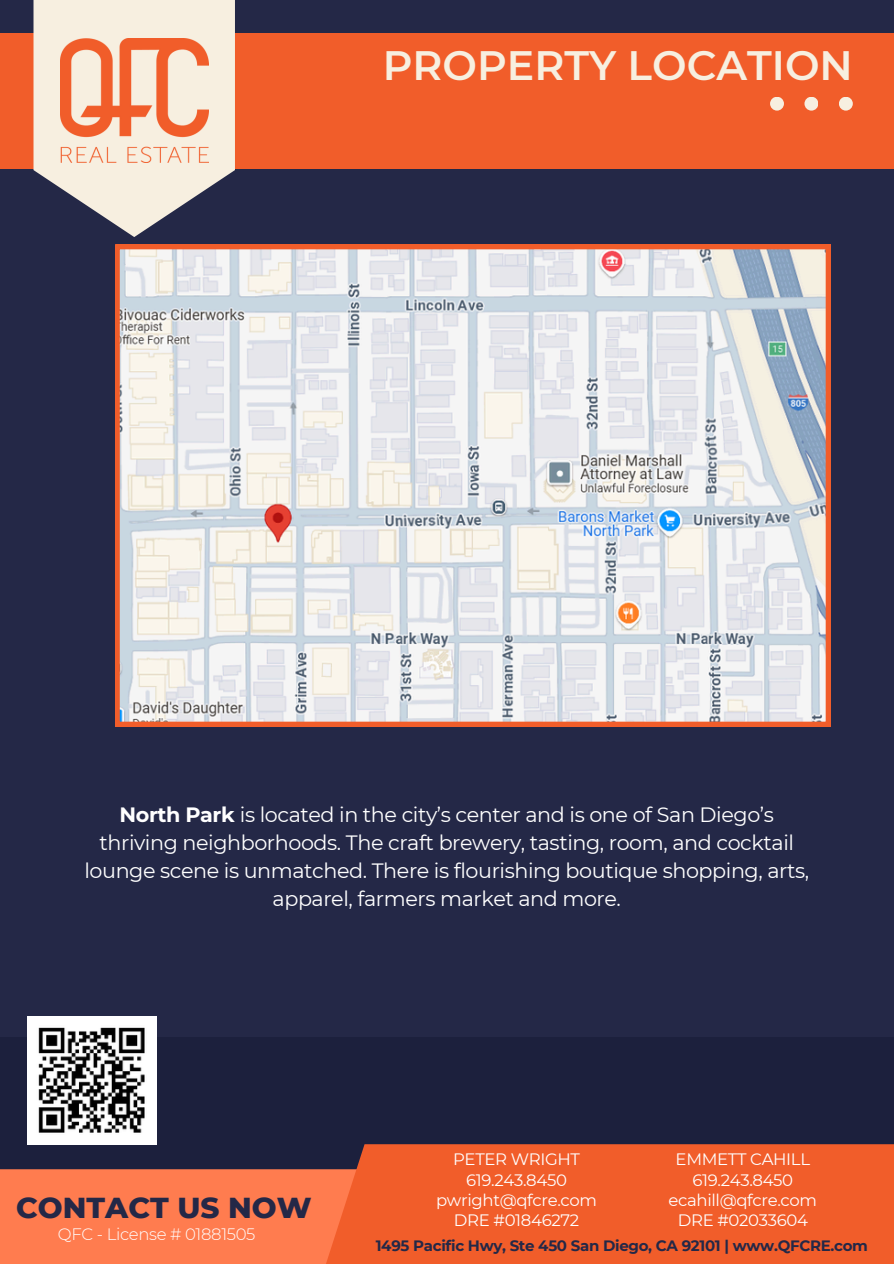
<style>
.page{position:relative;width:894px;height:1264px;background:#fff}
.page>*{position:absolute;margin:0;border:0;box-sizing:border-box;transform-origin:0 0}
.t1{font:600 40.95px "Montserrat";color:#f7efe0}
.t2{font:800 29.4px "Montserrat";color:#242847}
.t3{font:20.7px/28.2px "Montserrat";letter-spacing:-.02em;color:#fff;text-align:center}
.t4{font:16.5px/20.2px "Montserrat";letter-spacing:-.02em;color:#fff;text-align:center}
.t5{font:300 16.5px "Montserrat";letter-spacing:-.02em;color:#fff}
.t6{font:700 15px "Montserrat";letter-spacing:-.02em;color:#242847}
.s1{font-weight:700}
</style>
<div class="page">
<div style="left:0;top:0;width:893px;height:1263px;background:#242847"></div>
<div style="left:0;top:33px;width:893px;height:135px;background:#f15d2a"></div>
<svg style="left:33px;top:0;width:202px;height:237px;fill:#f7efe0"></svg>
<img style="left:60px;top:39px;width:149px;height:124px">
<div style="left:769px;top:97px;width:14px;height:14px;background:#f7efe0;border-radius:50%"></div>
<div style="left:804px;top:97px;width:14px;height:14px;background:#f7efe0;border-radius:50%"></div>
<div style="left:838px;top:97px;width:14px;height:14px;background:#f7efe0;border-radius:50%"></div>
<svg style="left:115px;top:245px;width:715px;height:481px;background:#e0dee0"></svg>
<div style="left:0;top:1037px;width:893px;height:225px;background:#1c203d"></div>
<div style="left:0;top:1169px;width:575px;height:94px;background:#ff7c4f"></div>
<div style="left:321px;top:1144px;width:572px;height:119px;background:#f15d2a"></div>
<img style="left:28px;top:1016px;width:128px;height:128px">
<p class="t1" style="left:383px;top:40px;width:471px">PROPERTY LOCATION</p>
<h3 class="t3" style="left:84px;top:800px;width:726px"><span class="s1">North Park</span> is located in the city’s center and is one of San Diego’s thriving neighborhoods. The craft brewery, tasting, room, and cocktail lounge scene is unmatched. There is flourishing boutique shopping, arts, apparel, farmers market and more.</h3>
<p class="t2" style="left:16px;top:1188px;width:297px">CONTACT US NOW</p>
<h4 class="t5" style="left:58px;top:1223px;width:199px">QFC - License # 01881505</h4>
<p class="t4" style="left:436px;top:1149px;width:162px">PETER WRIGHT<br>619.243.8450 pwright@qfcre.com<br>DRE #01846272</p>
<p class="t6" style="left:375px;top:1236px;width:493px">1495 Pacific Hwy, Ste 450 San Diego, CA 92101 | www.QFCRE.com</p>
<h2 class="t4" style="left:668px;top:1149px;width:150px">EMMETT CAHILL<br>619.243.8450 ecahill@qfcre.com<br>DRE #02033604</h2>
</div>
